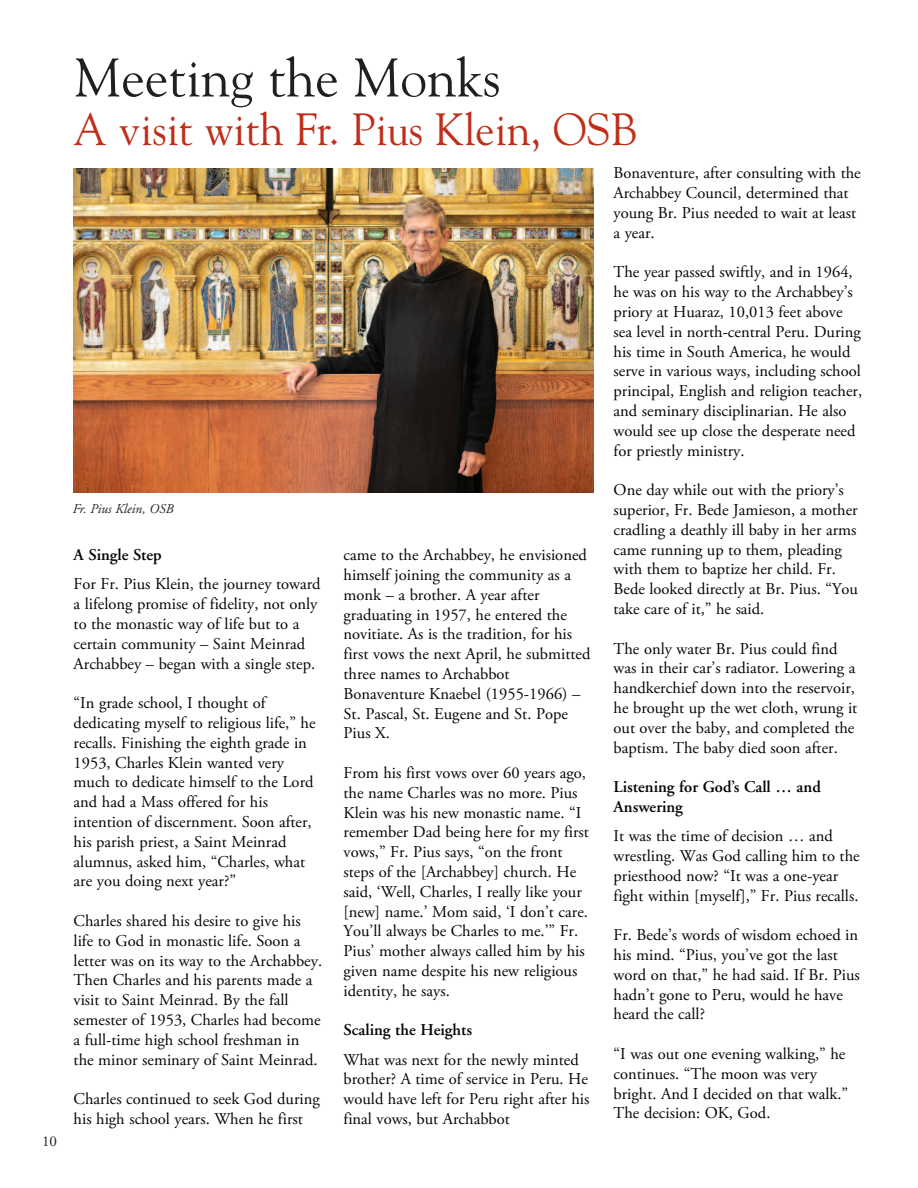
<style>
.page{position:relative;width:918px;height:1188px;background:#fff}
.page>*{position:absolute;margin:0;border:0;box-sizing:border-box;transform-origin:0 0}
.t1{font:54px "Goudy";color:#231f20}
.t2{font:45px "Goudy";color:#c02d19;scale:.96 1}
.t3{font:16.5px/19.8px "Adobe Garamond Pro";color:#070504}
.t4{font:600 16.5px/20px "Adobe Garamond";color:#070504}
.t5{font:15px "Adobe Garamond";color:#231f20}
.t6{font:italic 13.5px "Adobe Garamond";color:#231f20}
</style>
<div class="page">
<img style="left:74px;top:168px;width:520px;height:325px">
<p class="t5" style="left:42px;top:1136px;width:16px">10</p>
<h1 class="t1" style="left:74px;top:46px;width:428px">Meeting the Monks</h1>
<h2 class="t2" style="left:74px;top:103px;width:588px">A visit with Fr. Pius Klein, OSB</h2>
<p class="t3" style="left:614px;top:165px;width:249px">Bonaventure, after consulting with the<br>Archabbey Council, determined that young Br. Pius needed to wait at least a year.</p>
<p class="t3" style="left:614px;top:264px;width:250px">The year passed swiftly, and in 1964, he was on his way to the Archabbey’s priory at Huaraz, 10,013 feet above sea level in north-central Peru. During his time in South America, he would serve in various ways, including school principal, English and religion teacher, and seminary disciplinarian. He also would see up close the desperate need for priestly ministry.</p>
<p class="t3" style="left:614px;top:482px;width:246px">One day while out with the priory’s superior, Fr. Bede Jamieson, a mother cradling a deathly ill baby in her arms came running up to them, pleading with them to baptize her child. Fr.<br>Bede looked directly at Br. Pius. “You take care of it,” he said.</p>
<p class="t3" style="left:614px;top:640px;width:245px">The only water Br. Pius could find was in their car’s radiator. Lowering a handkerchief down into the reservoir, he brought up the wet cloth, wrung it out over the baby, and completed the baptism. The baby died soon after.</p>
<p class="t4" style="left:614px;top:778px;width:209px">Listening for God’s Call … and<br>Answering</p>
<p class="t3" style="left:614px;top:828px;width:248px">It was the time of decision … and wrestling. Was God calling him to the priesthood now? “It was a one-year fight within [myself],” Fr. Pius recalls.</p>
<p class="t3" style="left:614px;top:927px;width:248px">Fr. Bede’s words of wisdom echoed in his mind. “Pius, you’ve got the last word on that,” he had said. If Br. Pius hadn’t gone to Peru, would he have heard the call?</p>
<p class="t3" style="left:614px;top:1045px;width:236px">“I was out one evening walking,” he continues. “The moon was very bright. And I decided on that walk.”<br>The decision: OK, God.</p>
<p class="t6" style="left:72px;top:503px;width:102px">Fr. Pius Klein, OSB</p>
<p class="t4" style="left:74px;top:546px;width:90px">A Single Step</p>
<p class="t3" style="left:74px;top:576px;width:249px">For Fr. Pius Klein, the journey toward a lifelong promise of fidelity, not only to the monastic way of life but to a certain community – Saint Meinrad Archabbey – began with a single step.</p>
<p class="t3" style="left:74px;top:694px;width:244px">“In grade school, I thought of dedicating myself to religious life,” he recalls. Finishing the eighth grade in 1953, Charles Klein wanted very much to dedicate himself to the Lord and had a Mass offered for his intention of discernment. Soon after, his parish priest, a Saint Meinrad alumnus, asked him, “Charles, what are you doing next year?”</p>
<p class="t3" style="left:74px;top:912px;width:250px">Charles shared his desire to give his life to God in monastic life. Soon a letter was on its way to the Archabbey.<br>Then Charles and his parents made a visit to Saint Meinrad. By the fall semester of 1953, Charles had become a full-time high school freshman in the minor seminary of Saint Meinrad.</p>
<p class="t3" style="left:74px;top:1090px;width:248px">Charles continued to seek God during his high school years. When he first</p>
<p class="t3" style="left:344px;top:547px;width:248px">came to the Archabbey, he envisioned himself joining the community as a monk – a brother. A year after graduating in 1957, he entered the novitiate. As is the tradition, for his first vows the next April, he submitted three names to Archabbot<br>Bonaventure Knaebel (1955-1966) –<br>St. Pascal, St. Eugene and St. Pope<br>Pius X.</p>
<p class="t3" style="left:344px;top:764px;width:247px">From his first vows over 60 years ago, the name Charles was no more. Pius Klein was his new monastic name. “I remember Dad being here for my first vows,” Fr. Pius says, “on the front steps of the [Archabbey] church. He said, ‘Well, Charles, I really like your [new] name.’ Mom said, ‘I don’t care.<br>You’ll always be Charles to me.’” Fr.<br>Pius’ mother always called him by his given name despite his new religious identity, he says.</p>
<p class="t4" style="left:344px;top:1022px;width:130px">Scaling the Heights</p>
<p class="t3" style="left:344px;top:1051px;width:247px">What was next for the newly minted brother? A time of service in Peru. He would have left for Peru right after his final vows, but Archabbot</p>
</div>
